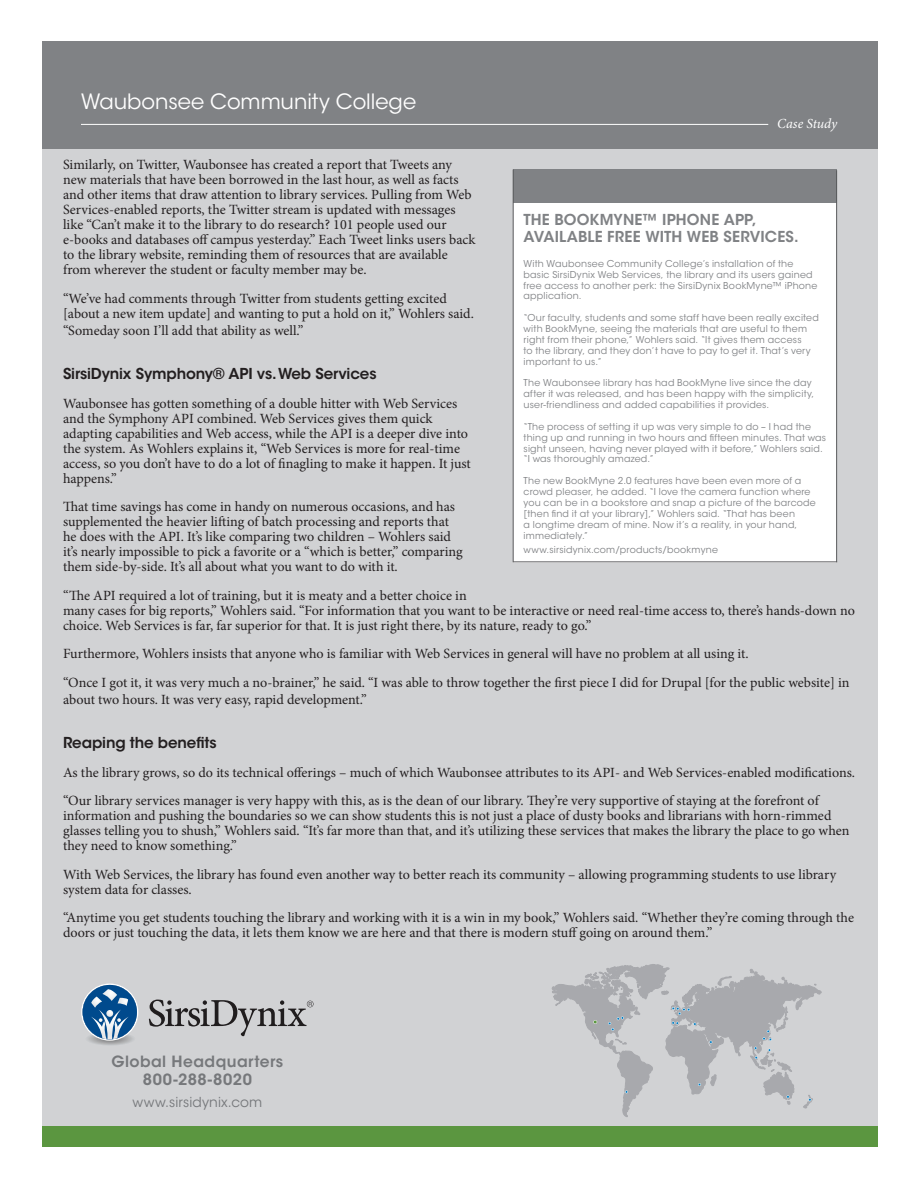
<style>
.page{position:relative;width:918px;height:1188px;background:#fff}
.page>*{position:absolute;margin:0;border:0;box-sizing:border-box;transform-origin:0 0}
.t1{font:21px "ITC Avant Garde Std";color:#fff}
.t2{font:600 15.45px/17.7px "ITC Avant Garde Std";letter-spacing:.03em;color:#76787b;text-align:center}
.t3{font:600 15px "ITC Avant Garde Std";letter-spacing:-.01em;color:#231f20}
.t4{font:600 15px/17.2px "ITC Avant Garde Std";letter-spacing:.01em;color:#808285}
.t5{font:14.1px/15px "Minion Pro";letter-spacing:-.005em;color:#231f20}
.t6{font:italic 13.8px "Minion Pro";letter-spacing:-.005em;color:#fff}
.t7{font:13.65px "ITC Avant Garde Std";letter-spacing:.01em;color:#76787b}
.t8{font:9.45px/10.8px "ITC Avant Garde Std";letter-spacing:.025em;color:#808285}
</style>
<div class="page">
<div style="left:0;top:142px;width:918px;height:1046px;background:#d1d2d4"></div>
<div style="left:513px;top:170px;width:323px;height:393px;background:#fff"></div>
<div style="left:514px;top:170px;width:323px;height:33px;background:#808285"></div>
<hr style="left:513px;top:561px;width:324px;height:1px;background:#57585a">
<hr style="left:513px;top:170px;width:1px;height:392px;background:#57585a">
<div style="left:0;top:0;width:918px;height:148px;background:#808285"></div>
<hr style="left:836px;top:170px;width:1px;height:392px;background:#57585a">
<hr style="left:81px;top:124px;width:687px;height:1px;background:#fff">
<div style="left:0;top:1126px;width:918px;height:41px;background:#5b9640"></div>
<svg style="left:552px;top:964px;width:270px;height:153px"></svg>
<img style="left:83px;top:985px;width:54px;height:54px;border-radius:27px">
<svg style="left:81px;top:989px;width:58px;height:56px"></svg>
<svg style="left:149px;top:1000px;width:165px;height:36px"></svg>
<div style="left:0;top:0;width:41px;height:1188px;background:#fff"></div>
<div style="left:0;top:0;width:918px;height:41px;background:#fff"></div>
<div style="left:0;top:1148px;width:918px;height:40px;background:#fff"></div>
<div style="left:878px;top:0;width:40px;height:1188px;background:#fff"></div>
<p class="t1" style="left:81px;top:88px;width:337px">Waubonsee Community College</p>
<p class="t6" style="left:777px;top:115px;width:61px">Case Study</p>
<p class="t5" style="left:63px;top:157px;width:414px">Similarly, on Twitter, Waubonsee has created a report that Tweets any new materials that have been borrowed in the last hour, as well as facts and other items that draw attention to library services. Pulling from Web Services-enabled reports, the Twitter stream is updated with messages like “Can’t make it to the library to do research? 101 people used our e-books and databases off campus yesterday.” Each Tweet links users back to the library website, reminding them of resources that are available from wherever the student or faculty member may be.</p>
<p class="t5" style="left:63px;top:291px;width:412px">“We’ve had comments through Twitter from students getting excited [about a new item update] and wanting to put a hold on it,” Wohlers said.</p>
<p class="t5" style="left:63px;top:323px;width:242px">“Someday soon I’ll add that ability as well.”</p>
<p class="t3" style="left:63px;top:364px;width:315px">SirsiDynix Symphony® API vs. Web Services</p>
<p class="t5" style="left:63px;top:396px;width:409px">Waubonsee has gotten something of a double hitter with Web Services and the Symphony API combined. Web Services gives them quick adapting capabilities and Web access, while the API is a deeper dive into the system. As Wohlers explains it, “Web Services is more for real-time access, so you don’t have to do a lot of finagling to make it happen. It just happens.”</p>
<p class="t5" style="left:63px;top:499px;width:401px">That time savings has come in handy on numerous occasions, and has supplemented the heavier lifting of batch processing and reports that he does with the API. It’s like comparing two children – Wohlers said it’s nearly impossible to pick a favorite or a “which is better,” comparing them side-by-side. It’s all about what you want to do with it.</p>
<p class="t5" style="left:63px;top:588px;width:793px">“The API required a lot of training, but it is meaty and a better choice in<br>many cases for big reports,” Wohlers said. “For information that you want to be interactive or need real-time access to, there’s hands-down no choice. Web Services is far, far superior for that. It is just right there, by its nature, ready to go.”</p>
<p class="t5" style="left:63px;top:646px;width:687px">Furthermore, Wohlers insists that anyone who is familiar with Web Services in general will have no problem at all using it.</p>
<p class="t5" style="left:63px;top:673px;width:788px;line-height:17.2px">“Once I got it, it was very much a no-brainer,” he said. “I was able to throw together the first piece I did for Drupal [for the public website] in about two hours. It was very easy, rapid development.”</p>
<p class="t3" style="left:63px;top:733px;width:155px">Reaping the benefits</p>
<p class="t5" style="left:63px;top:765px;width:794px">As the library grows, so do its technical offerings – much of which Waubonsee attributes to its API- and Web Services-enabled modifications.</p>
<p class="t5" style="left:63px;top:793px;width:788px">“Our library services manager is very happy with this, as is the dean of our library. They’re very supportive of staying at the forefront of information and pushing the boundaries so we can show students this is not just a place of dusty books and librarians with horn-rimmed glasses telling you to shush,” Wohlers said. “It’s far more than that, and it’s utilizing these services that makes the library the place to go when they need to know something.”</p>
<p class="t5" style="left:63px;top:867px;width:775px">With Web Services, the library has found even another way to better reach its community – allowing programming students to use library system data for classes.</p>
<p class="t5" style="left:63px;top:910px;width:792px">“Anytime you get students touching the library and working with it is a win in my book,” Wohlers said. “Whether they’re coming through the doors or just touching the data, it lets them know we are here and that there is modern stuff going on around them.”</p>
<p class="t4" style="left:524px;top:211px;width:277px">THE BOOKMYNE™ IPHONE APP,<br>AVAILABLE FREE WITH WEB SERVICES.</p>
<p class="t8" style="left:524px;top:258px;width:295px">With Waubonsee Community College’s installation of the basic SirsiDynix Web Services, the library and its users gained free access to another perk: the SirsiDynix BookMyne™ iPhone application.</p>
<p class="t8" style="left:524px;top:312px;width:297px">“Our faculty, students and some staff have been really excited with BookMyne, seeing the materials that are useful to them right from their phone,” Wohlers said. “It gives them access<br>to the library, and they don’t have to pay to get it. That’s very important to us.”</p>
<p class="t8" style="left:524px;top:378px;width:292px">The Waubonsee library has had BookMyne live since the day after it was released, and has been happy with the simplicity, user-friendliness and added capabilities it provides.</p>
<p class="t8" style="left:524px;top:421px;width:304px">“The process of setting it up was very simple to do – I had the thing up and running in two hours and fifteen minutes. That was sight unseen, having never played with it before,” Wohlers said. “I was thoroughly amazed.”</p>
<p class="t8" style="left:524px;top:475px;width:294px">The new BookMyne 2.0 features have been even more of a crowd pleaser, he added. “I love the camera function where you can be in a bookstore and snap a picture of the barcode [then find it at your library],” Wohlers said. “That has been<br>a longtime dream of mine. Now it’s a reality, in your hand, immediately.”</p>
<p class="t8" style="left:524px;top:544px;width:196px">www.sirsidynix.com/products/bookmyne</p>
<p class="t2" style="left:111px;top:1053px;width:173px">Global Headquarters<br>800-288-8020</p>
<p class="t7" style="left:132px;top:1094px;width:131px">www.sirsidynix.com</p>
</div>
